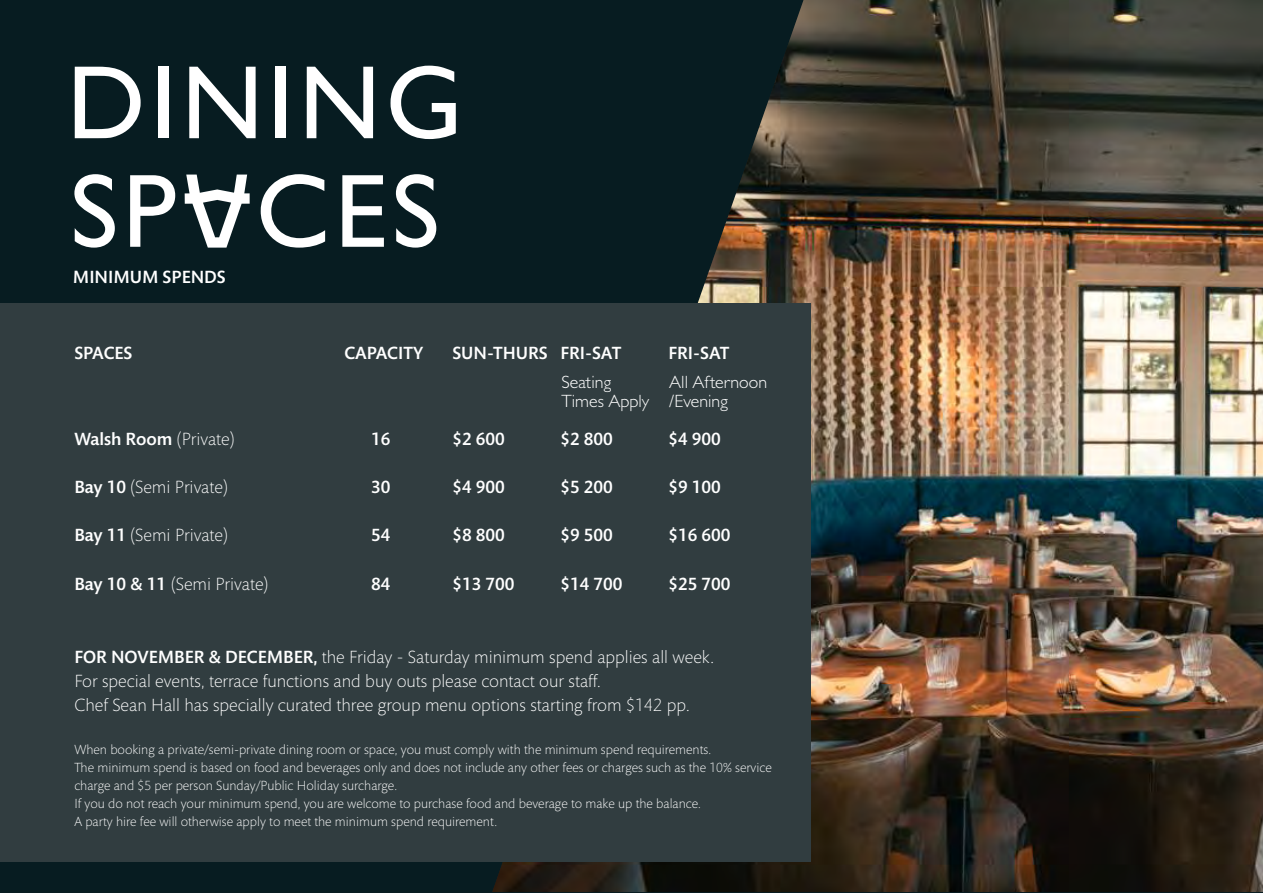
<style>
.page{position:relative;width:1263px;height:893px;background:#071c21}
.page>*{position:absolute;margin:0;border:0;box-sizing:border-box;transform-origin:0 0}
.t1{font:104.85px/108.6px "Gill Sans";letter-spacing:.045em;color:#fff}
.t2{font:300 18px/24px "Mundo Sans Std";color:#fff}
.t3{font:500 18px "Mundo Sans Std";color:#fff}
.t4{font:300 17.85px/18.8px "Gill Sans";color:#fff}
.t5{font:300 13.5px/18px "Mundo Sans Std";color:#fff}
.s1{font-weight:300}
.s2{font-weight:500}
</style>
<div class="page">
<img style="left:492px;top:0;width:771px;height:892px">
<div style="left:0;top:303px;width:811px;height:558px;background:#313d40"></div>
<svg style="left:185px;top:175px;width:65px;height:73px"></svg>
<h1 class="t1" style="left:67px;top:60px;width:397px">DINING<br>SP CES</h1>
<h2 class="t3" style="left:73px;top:270px;width:154px">MINIMUM SPENDS</h2>
<h2 class="t3" style="left:74px;top:346px;width:60px">SPACES</h2>
<h2 class="t3" style="left:344px;top:346px;width:80px">CAPACITY</h2>
<h2 class="t3" style="left:452px;top:346px;width:170px">SUN-THURS FRI-SAT</h2>
<h2 class="t3" style="left:668px;top:346px;width:62px">FRI-SAT</h2>
<h3 class="t4" style="left:561px;top:376px;width:89px">Seating<br>Times Apply</h3>
<h3 class="t4" style="left:669px;top:376px;width:99px">All Afternoon /Evening</h3>
<h2 class="t3" style="left:74px;top:431px;width:162px">Walsh Room <span class="s1">(Private)</span></h2>
<h2 class="t3" style="left:371px;top:431px;width:21px">16</h2>
<h2 class="t3" style="left:452px;top:431px;width:54px">$2 600</h2>
<h2 class="t3" style="left:560px;top:431px;width:54px">$2 800</h2>
<h2 class="t3" style="left:668px;top:431px;width:54px">$4 900</h2>
<h2 class="t2" style="left:74px;top:477px;width:155px"><span class="s2">Bay 10</span> (Semi Private)</h2>
<h2 class="t3" style="left:371px;top:480px;width:21px">30</h2>
<h2 class="t3" style="left:452px;top:480px;width:54px">$4 900</h2>
<h2 class="t3" style="left:560px;top:480px;width:54px">$5 200</h2>
<h2 class="t3" style="left:668px;top:480px;width:54px">$9 100</h2>
<h2 class="t2" style="left:74px;top:525px;width:155px"><span class="s2">Bay 11</span> (Semi Private)</h2>
<h2 class="t3" style="left:371px;top:528px;width:21px">54</h2>
<h2 class="t3" style="left:452px;top:528px;width:54px">$8 800</h2>
<h2 class="t3" style="left:560px;top:528px;width:54px">$9 500</h2>
<h2 class="t3" style="left:668px;top:528px;width:64px">$16 600</h2>
<h2 class="t2" style="left:74px;top:574px;width:195px"><span class="s2">Bay 10 &amp; 11</span> (Semi Private)</h2>
<h2 class="t3" style="left:371px;top:577px;width:21px">84</h2>
<h2 class="t3" style="left:452px;top:577px;width:64px">$13 700</h2>
<h2 class="t3" style="left:560px;top:577px;width:64px">$14 700</h2>
<h2 class="t3" style="left:668px;top:577px;width:64px">$25 700</h2>
<p class="t2" style="left:74px;top:647px;width:641px"><span class="s2">FOR NOVEMBER &amp; DECEMBER,</span> the Friday - Saturday minimum spend applies all week.<br>For special events, terrace functions and buy outs please contact our staff.<br>Chef Sean Hall has specially curated three group menu options starting from $142 pp.</p>
<p class="t5" style="left:74px;top:742px;width:699px">When booking a private/semi-private dining room or space, you must comply with the minimum spend requirements.<br>The minimum spend is based on food and beverages only and does not include any other fees or charges such as the 10% service charge and $5 per person Sunday/Public Holiday surcharge.<br>If you do not reach your minimum spend, you are welcome to purchase food and beverage to make up the balance.<br>A party hire fee will otherwise apply to meet the minimum spend requirement.</p>
</div>
